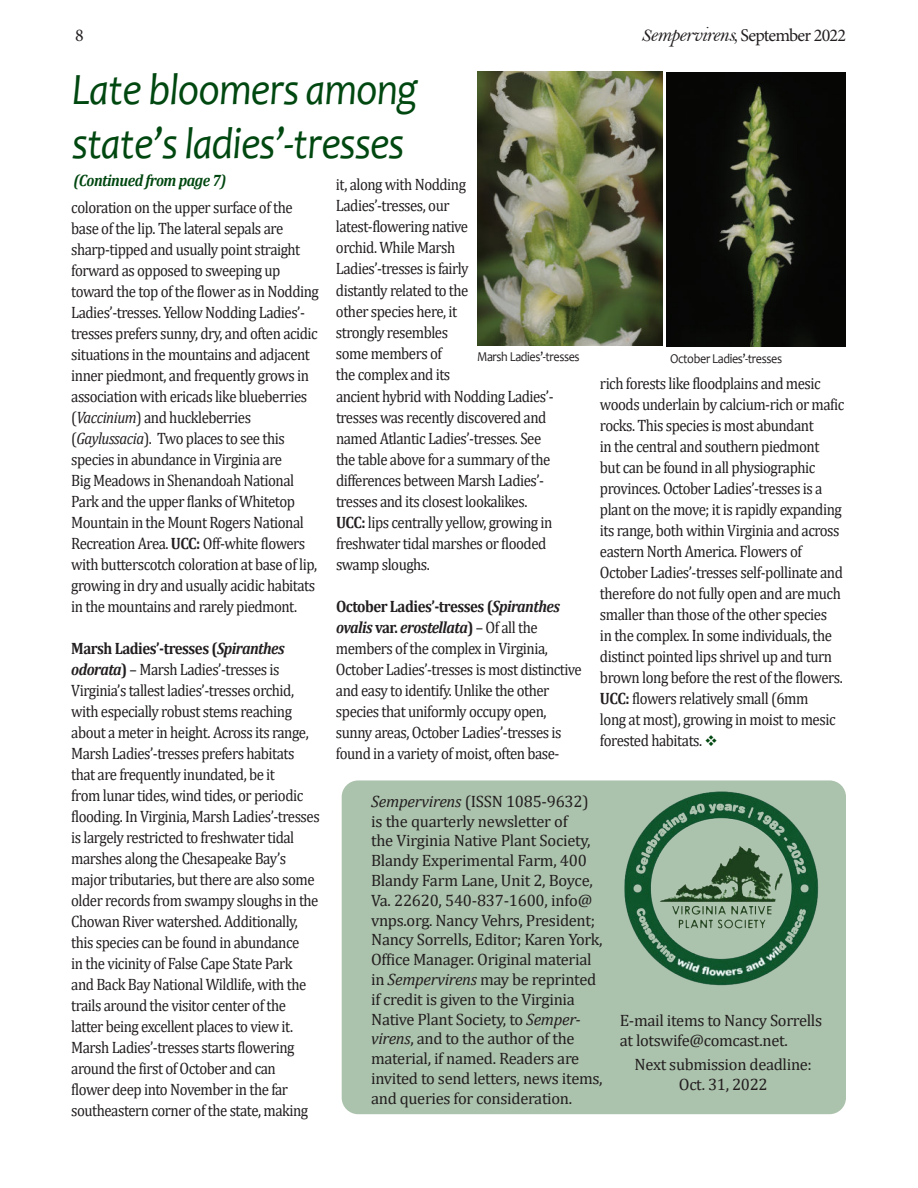
<style>
.page{position:relative;width:918px;height:1188px;background:#fff}
.page>*{position:absolute;margin:0;border:0;box-sizing:border-box;transform-origin:0 0}
.t1{font:italic 45px/54px "Candara";letter-spacing:-.02em;color:#004710;scale:.9 1}
.t2{font:18px "Minion Pro";letter-spacing:-.045em;color:#231f20}
.t3{font:16.5px/21px "Cambria";letter-spacing:-.03em;color:#231f20;scale:.9 1}
.t4{font:16.5px/19.8px "Cambria";letter-spacing:-.03em;color:#231f20}
.t5{font:italic 700 16.5px "Cambria";letter-spacing:-.03em;color:#004710;scale:.9 1}
.t6{font:13.5px "Candara";letter-spacing:-.03em;color:#231f20;scale:.9 1}
.s1{font-family:"Bell MT Italic"}
.s2{font-family:"Bell MT Italic";font-size:21px}
.s3{font-style:italic}
.s4{font-weight:700}
.s5{font-weight:700;font-style:italic}
.s6{color:#004710}
</style>
<div class="page">
<div style="left:342px;top:780px;width:504px;height:334px;background:#abc2ac;border-radius:16px"></div>
<img style="left:667px;top:73px;width:179px;height:273px">
<img style="left:477px;top:72px;width:185px;height:273px">
<img style="left:624px;top:791px;width:195px;height:195px">
<p class="t2" style="left:75px;top:23px;width:10px">8</p>
<p class="t2" style="left:641px;top:23px;width:206px"><span class="s1">S</span><span class="s2">empervirens</span><span class="s1">,</span> September 2022</p>
<h1 class="t1" style="left:72px;top:62px;width:386px">Late bloomers among state’s ladies’-tresses</h1>
<p class="t5" style="left:74px;top:169px;width:171px">(Continued from page 7)</p>
<p class="t3" style="left:336px;top:174px;width:149px">it, along with Nodding<br>Ladies’-tresses, our latest-flowering native orchid. While Marsh<br>Ladies’-tresses is fairly distantly related to the other species here, it strongly resembles some members of<br>the complex and its</p>
<p class="t3" style="left:71px;top:196px;width:277px">coloration on the upper surface of the base of the lip. The lateral sepals are sharp-tipped and usually point straight forward as opposed to sweeping up toward the top of the flower as in Nodding Ladies’-tresses. Yellow Nodding Ladies’- tresses prefers sunny, dry, and often acidic situations in the mountains and adjacent inner piedmont, and frequently grows in association with ericads like blueberries (<span class="s3">Vaccinium</span>) and huckleberries (<span class="s3">Gaylussacia</span>). Two places to see this species in abundance in Virginia are<br>Big Meadows in Shenandoah National Park and the upper flanks of Whitetop Mountain in the Mount Rogers National Recreation Area. <span class="s4">UCC:</span> Off-white flowers with butterscotch coloration at base of lip, growing in dry and usually acidic habitats in the mountains and rarely piedmont.</p>
<p class="t3" style="left:71px;top:637px;width:278px"><span class="s4">Marsh Ladies’-tresses (</span><span class="s5">Spiranthes odorata</span><span class="s4">)</span> – Marsh Ladies’-tresses is Virginia’s tallest ladies’-tresses orchid, with especially robust stems reaching about a meter in height. Across its range, Marsh Ladies’-tresses prefers habitats that are frequently inundated, be it<br>from lunar tides, wind tides, or periodic flooding. In Virginia, Marsh Ladies’-tresses is largely restricted to freshwater tidal marshes along the Chesapeake Bay’s major tributaries, but there are also some older records from swampy sloughs in the Chowan River watershed. Additionally, this species can be found in abundance<br>in the vicinity of False Cape State Park<br>and Back Bay National Wildlife, with the trails around the visitor center of the latter being excellent places to view it.<br>Marsh Ladies’-tresses starts flowering around the first of October and can<br>flower deep into November in the far southeastern corner of the state, making</p>
<p class="t6" style="left:477px;top:348px;width:116px">Marsh Ladies’-tresses</p>
<p class="t6" style="left:670px;top:350px;width:126px">October Ladies’-tresses</p>
<p class="t3" style="left:600px;top:373px;width:273px">rich forests like floodplains and mesic woods underlain by calcium-rich or mafic rocks. This species is most abundant<br>in the central and southern piedmont<br>but can be found in all physiographic provinces. October Ladies’-tresses is a plant on the move; it is rapidly expanding its range, both within Virginia and across eastern North America. Flowers of October Ladies’-tresses self-pollinate and therefore do not fully open and are much smaller than those of the other species<br>in the complex. In some individuals, the distinct pointed lips shrivel up and turn brown long before the rest of the flowers.<br><span class="s4">UCC:</span> flowers relatively small (6mm<br>long at most), growing in moist to mesic forested habitats. <span class="s6">❖</span></p>
<p class="t3" style="left:336px;top:386px;width:243px">ancient hybrid with Nodding Ladies’- tresses was recently discovered and named Atlantic Ladies’-tresses. See the table above for a summary of the differences between Marsh Ladies’- tresses and its closest lookalikes.<br><span class="s4">UCC:</span> lips centrally yellow, growing in freshwater tidal marshes or flooded swamp sloughs.</p>
<p class="t3" style="left:336px;top:596px;width:275px"><span class="s4">October Ladies’-tresses (</span><span class="s5">Spiranthes ovalis</span> <span class="s4">var.</span> <span class="s5">erostellata</span><span class="s4">)</span> – Of all the members of the complex in Virginia, October Ladies’-tresses is most distinctive and easy to identify. Unlike the other species that uniformly occupy open, sunny areas, October Ladies’-tresses is found in a variety of moist, often base-</p>
<p class="t4" style="left:371px;top:791px;width:233px"><span class="s3">Sempervirens</span> (ISSN 1085-9632) is the quarterly newsletter of<br>the Virginia Native Plant Society, Blandy Experimental Farm, 400<br>Blandy Farm Lane, Unit 2, Boyce, Va. 22620, 540-837-1600, info@ vnps.org. Nancy Vehrs, President; Nancy Sorrells, Editor; Karen York, Office Manager. Original material in <span class="s3">Sempervirens</span> may be reprinted if credit is given to the Virginia Native Plant Society, to <span class="s3">Semper&shy;virens</span>, and to the author of the material, if named. Readers are invited to send letters, news items, and queries for consideration.</p>
<p class="t4" style="left:620px;top:1011px;width:204px">E-mail items to Nancy Sorrells at lotswife@comcast.net.</p>
<p class="t4" style="left:635px;top:1054px;width:179px;text-align:center">Next submission deadline:<br>Oct. 31, 2022</p>
</div>
